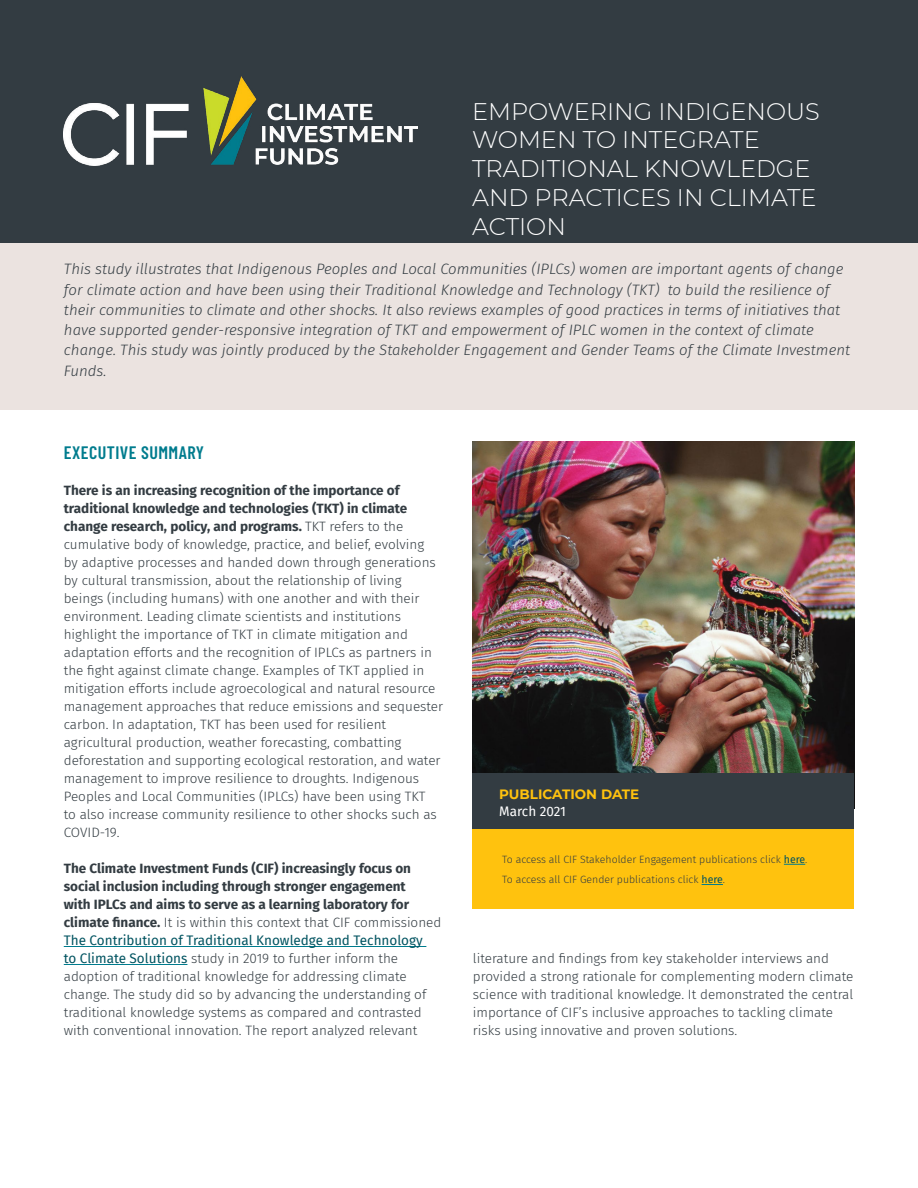
<style>
.page{position:relative;width:918px;height:1188px;background:#fff}
.page>*{position:absolute;margin:0;border:0;box-sizing:border-box;transform-origin:0 0}
.t1{font:300 24px/28.8px "Montserrat";color:#fff}
.t2{font:600 18px "Barlow Condensed";letter-spacing:.025em;color:#007c8e}
.t3{font:italic 300 15px/20.2px "Fira Sans";color:#333c42}
.t4{font:300 13.5px/18px "Fira Sans";color:#333c42}
.t5{font:700 13.5px "Montserrat";color:#ffc20e}
.t6{font:13.5px "Fira Sans";color:#fff}
.t7{font:300 10.5px/20.2px "Fira Sans";color:#333c42}
.s1{font-weight:700}
.s2{font-weight:400;color:#005360}
</style>
<div class="page">
<div style="left:0;top:243px;width:918px;height:167px;background:#ebe3e0"></div>
<div style="left:0;top:0;width:918px;height:243px;background:#333c42"></div>
<img style="left:472px;top:441px;width:382px;height:332px">
<img style="left:64px;top:76px;width:354px;height:90px">
<hr style="left:64px;top:946px;width:362px;height:1px;background:#007c8e">
<hr style="left:64px;top:964px;width:123px;height:1px;background:#007c8e">
<div style="left:472px;top:828px;width:382px;height:81px;background:#ffc20e"></div>
<svg style="left:784px;top:864px;width:21px;height:1px"></svg>
<svg style="left:702px;top:884px;width:21px;height:1px"></svg>
<div style="left:472px;top:773px;width:382px;height:56px;background:#333c42"></div>
<h1 class="t1" style="left:472px;top:96px;width:349px">EMPOWERING INDIGENOUS<br>WOMEN TO INTEGRATE<br>TRADITIONAL KNOWLEDGE<br>AND PRACTICES IN CLIMATE<br>ACTION</h1>
<p class="t3" style="left:64px;top:259px;width:788px">This study illustrates that Indigenous Peoples and Local Communities (IPLCs) women are important agents of change for climate action and have been using their Traditional Knowledge and Technology (TKT) to build the resilience of their communities to climate and other shocks. It also reviews examples of good practices in terms of initiatives that have supported gender-responsive integration of TKT and empowerment of IPLC women in the context of climate change. This study was jointly produced by the Stakeholder Engagement and Gender Teams of the Climate Investment Funds.</p>
<h2 class="t2" style="left:64px;top:440px;width:142px">EXECUTIVE SUMMARY</h2>
<p class="t4" style="left:64px;top:481px;width:381px"><span class="s1">There is an increasing recognition of the importance of traditional knowledge and technologies (TKT) in climate change research, policy, and programs.</span> TKT refers to the cumulative body of knowledge, practice, and belief, evolving<br>by adaptive processes and handed down through generations by cultural transmission, about the relationship of living beings (including humans) with one another and with their environment. Leading climate scientists and institutions highlight the importance of TKT in climate mitigation and adaptation efforts and the recognition of IPLCs as partners in the fight against climate change. Examples of TKT applied in mitigation efforts include agroecological and natural resource management approaches that reduce emissions and sequester carbon. In adaptation, TKT has been used for resilient agricultural production, weather forecasting, combatting deforestation and supporting ecological restoration, and water management to improve resilience to droughts. Indigenous Peoples and Local Communities (IPLCs) have been using TKT<br>to also increase community resilience to other shocks such as COVID-19.</p>
<p class="t4" style="left:64px;top:859px;width:379px"><span class="s1">The Climate Investment Funds (CIF) increasingly focus on social inclusion including through stronger engagement<br>with IPLCs and aims to serve as a learning laboratory for climate finance.</span> It is within this context that CIF commissioned <span class="s2">The Contribution of Traditional Knowledge and Technology<br>to Climate Solutions</span> study in 2019 to further inform the adoption of traditional knowledge for addressing climate change. The study did so by advancing the understanding of traditional knowledge systems as compared and contrasted with conventional innovation. The report analyzed relevant</p>
<p class="t7" style="left:502px;top:849px;width:307px">To access all CIF Stakeholder Engagement publications click <span class="s2">here</span>.<br>To access all CIF Gender publications click <span class="s2">here</span>.</p>
<p class="t5" style="left:499px;top:785px;width:142px">PUBLICATION DATE</p>
<p class="t6" style="left:499px;top:801px;width:68px">March 2021</p>
<p class="t4" style="left:473px;top:949px;width:382px">literature and findings from key stakeholder interviews and provided a strong rationale for complementing modern climate science with traditional knowledge. It demonstrated the central importance of CIF’s inclusive approaches to tackling climate risks using innovative and proven solutions.</p>
</div>
